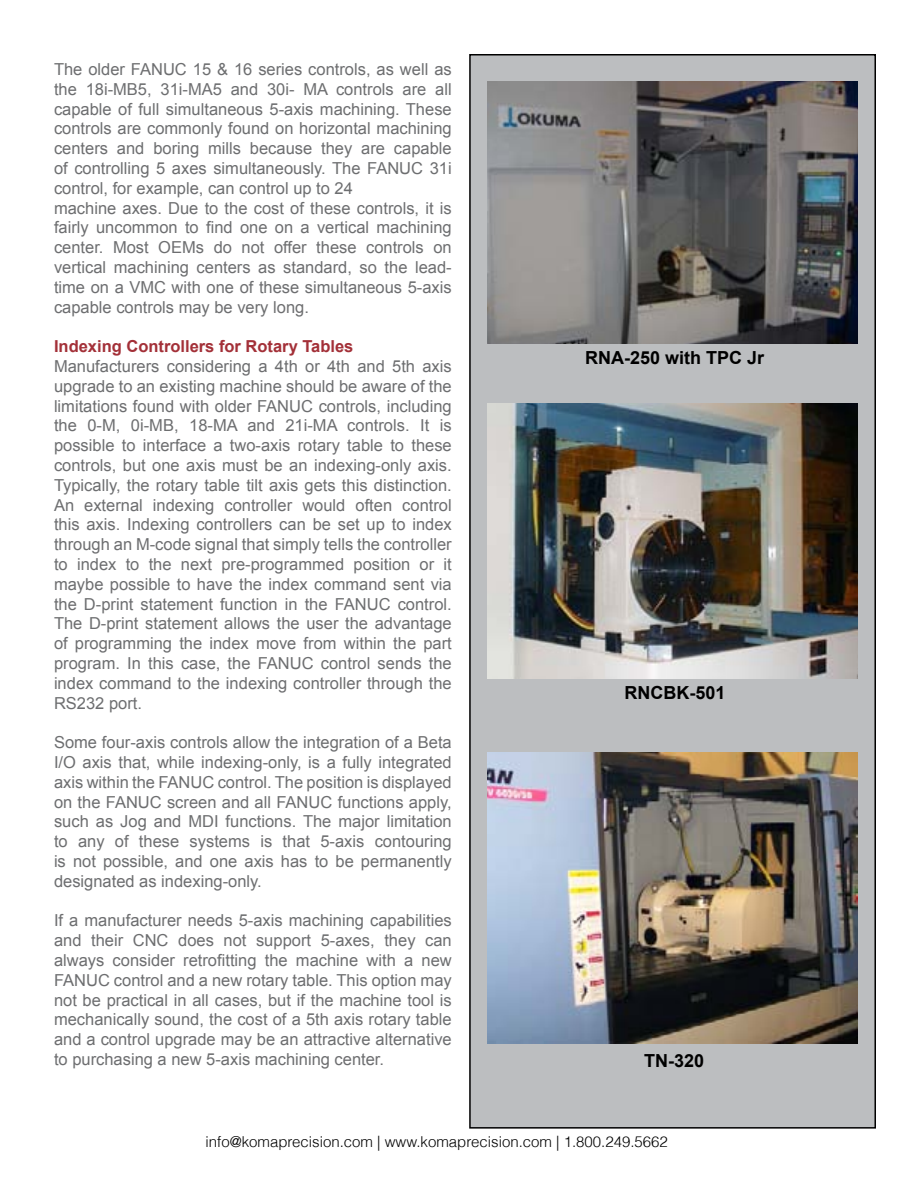
<style>
.page{position:relative;width:918px;height:1188px;background:#fff}
.page>*{position:absolute;margin:0;border:0;box-sizing:border-box;transform-origin:0 0}
.t1{font:700 18px "Arial";color:#000}
.t2{font:16.5px/19.8px "Arial";color:#6d6e70;text-align:justify}
.t3{font:700 16.5px "Arial";color:#a33038}
.t4{font:300 15px "Helvetica";color:#000}
</style>
<div class="page">
<div style="left:470px;top:55px;width:405px;height:1073px;background:#bcbec0"></div>
<div style="left:469px;top:54px;width:407px;height:1075px;border:2px solid #000"></div>
<img style="left:487px;top:752px;width:371px;height:291px">
<img style="left:487px;top:404px;width:371px;height:275px">
<img style="left:487px;top:81px;width:371px;height:263px">
<p class="t2" style="left:54px;top:59px;width:399px;text-align:left">The older FANUC 15 &amp; 16 series controls, as well as the 18i-MB5, 31i-MA5 and 30i- MA controls are all capable of full simultaneous 5-axis machining. These controls are commonly found on horizontal machining centers and boring mills because they are capable of controlling 5 axes simultaneously. The FANUC 31i control, for example, can control up to 24<br>machine axes. Due to the cost of these controls, it is fairly uncommon to find one on a vertical machining center. Most OEMs do not offer these controls on vertical machining centers as standard, so the lead&shy;time on a VMC with one of these simultaneous 5-axis capable controls may be very long.</p>
<p class="t3" style="left:54px;top:335px;width:301px">Indexing Controllers for Rotary Tables</p>
<p class="t2" style="left:54px;top:356px;width:399px">Manufacturers considering a 4th or 4th and 5th axis upgrade to an existing machine should be aware of the limitations found with older FANUC controls, including the 0-M, 0i-MB, 18-MA and 21i-MA controls. It is possible to interface a two-axis rotary table to these controls, but one axis must be an indexing-only axis.<br>Typically, the rotary table tilt axis gets this distinction.<br>An external indexing controller would often control this axis. Indexing controllers can be set up to index through an M-code signal that simply tells the controller to index to the next pre-programmed position or it maybe possible to have the index command sent via the D-print statement function in the FANUC control.<br>The D-print statement allows the user the advantage of programming the index move from within the part program. In this case, the FANUC control sends the index command to the indexing controller through the RS232 port.</p>
<p class="t2" style="left:54px;top:733px;width:399px">Some four-axis controls allow the integration of a Beta I/O axis that, while indexing-only, is a fully integrated axis within the FANUC control. The position is displayed on the FANUC screen and all FANUC functions apply, such as Jog and MDI functions. The major limitation to any of these systems is that 5-axis contouring is not possible, and one axis has to be permanently designated as indexing-only.</p>
<p class="t2" style="left:54px;top:911px;width:399px">If a manufacturer needs 5-axis machining capabilities and their CNC does not support 5-axes, they can always consider retrofitting the machine with a new FANUC control and a new rotary table. This option may not be practical in all cases, but if the machine tool is mechanically sound, the cost of a 5th axis rotary table and a control upgrade may be an attractive alternative to purchasing a new 5-axis machining center.</p>
<p class="t1" style="left:585px;top:346px;width:181px">RNA-250 with TPC Jr</p>
<p class="t1" style="left:624px;top:680px;width:102px">RNCBK-501</p>
<p class="t1" style="left:644px;top:1049px;width:62px">TN-320</p>
<p class="t4" style="left:206px;top:1129px;width:464px">info@komaprecision.com | www.komaprecision.com | 1.800.249.5662</p>
</div>
